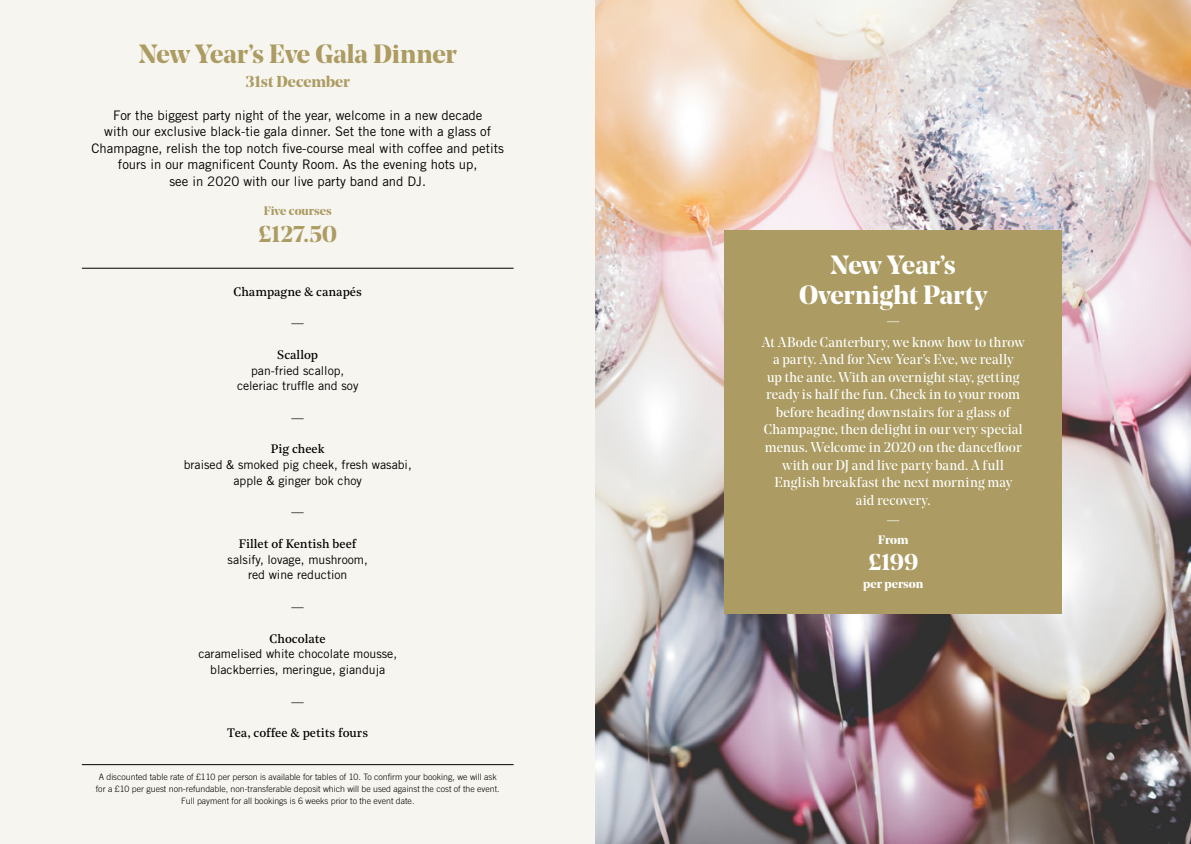
<style>
.page{position:relative;width:1191px;height:844px;background:#fff}
.page>*{position:absolute;margin:0;border:0;box-sizing:border-box;transform-origin:0 0}
.t1{font:700 26.25px/29.8px "Noe Display";letter-spacing:-.005em;color:#fff;text-align:center}
.t2{font:700 26.25px "Noe Display";letter-spacing:-.01em;color:#ac9c63}
.t3{font:700 22.75px "Noe Display";color:#ac9c63}
.t4{font:700 22.75px "Noe Display";color:#fff}
.t5{font:700 15.75px "Noe Display";color:#ac9c63}
.t6{font:14px/17.5px "Noe Display";letter-spacing:.01em;color:#fff;text-align:center}
.t7{font:13.12px/16.6px "Trade Gothic LT Std";color:#000;text-align:center}
.t8{font:12.25px/15.8px "Trade Gothic LT Std";color:#000;text-align:center}
.t9{font:12.25px "Noe Text";color:#000}
.t10{font:700 12.25px "Noe Display";letter-spacing:-.005em;color:#fff}
.t11{font:700 12.25px "Noe Display";color:#ac9c63}
.t12{font:12.25px "Trade Gothic LT Std";color:#fff}
.t13{font:300 8.75px/12.2px "Trade Gothic LT Std";color:#000;text-align:center}
</style>
<div class="page">
<div style="left:0;top:0;width:595px;height:843px;background:#f7f5ef"></div>
<img style="left:595px;top:0;width:596px;height:843px">
<div style="left:724px;top:230px;width:338px;height:383px;background:#ac9c63"></div>
<hr style="left:82px;top:764px;width:431px;height:1px;background:#000">
<hr style="left:82px;top:268px;width:431px;height:1px;background:#000">
<h1 class="t2" style="left:139px;top:37px;width:319px">New Year’s Eve Gala Dinner</h1>
<p class="t5" style="left:245px;top:71px;width:106px">31st December</p>
<p class="t7" style="left:91px;top:106px;width:414px">For the biggest party night of the year, welcome in a new decade<br>with our exclusive black-tie gala dinner. Set the tone with a glass of Champagne, relish the top notch five-course meal with coffee and petits fours in our magnificent County Room. As the evening hots up,<br>see in 2020 with our live party band and DJ.</p>
<p class="t11" style="left:264px;top:203px;width:69px">Five courses</p>
<h2 class="t3" style="left:258px;top:219px;width:81px">£127.50</h2>
<p class="t9" style="left:233px;top:282px;width:130px">Champagne &amp; canapés</p>
<p class="t8" style="left:292px;top:315px;width:14px">—</p>
<p class="t9" style="left:277px;top:345px;width:42px">Scallop</p>
<p class="t8" style="left:237px;top:362px;width:123px">pan-fried scallop, celeriac truffle and soy</p>
<p class="t8" style="left:292px;top:409px;width:14px">—</p>
<p class="t9" style="left:271px;top:440px;width:55px">Pig cheek</p>
<p class="t8" style="left:184px;top:456px;width:229px">braised &amp; smoked pig cheek, fresh wasabi, apple &amp; ginger bok choy</p>
<p class="t8" style="left:292px;top:504px;width:14px">—</p>
<p class="t9" style="left:239px;top:534px;width:119px">Fillet of Kentish beef</p>
<p class="t8" style="left:228px;top:551px;width:142px">salsify, lovage, mushroom, red wine reduction</p>
<p class="t8" style="left:292px;top:598px;width:14px">—</p>
<p class="t9" style="left:270px;top:629px;width:58px">Chocolate</p>
<p class="t8" style="left:198px;top:645px;width:200px">caramelised white chocolate mousse, blackberries, meringue, gianduja</p>
<p class="t8" style="left:292px;top:693px;width:14px">—</p>
<p class="t9" style="left:227px;top:723px;width:142px">Tea, coffee &amp; petits fours</p>
<p class="t13" style="left:96px;top:770px;width:405px">A discounted table rate of £110 per person is available for tables of 10. To confirm your booking, we will ask for a £10 per guest non-refundable, non-transferable deposit which will be used against the cost of the event.<br>Full payment for all bookings is 6 weeks prior to the event date.</p>
<h1 class="t1" style="left:799px;top:250px;width:190px">New Year’s<br>Overnight Party</h1>
<p class="t12" style="left:887px;top:313px;width:14px">—</p>
<p class="t6" style="left:762px;top:333px;width:264px">At ABode Canterbury, we know how to throw a party. And for New Year’s Eve, we really<br>up the ante. With an overnight stay, getting ready is half the fun. Check in to your room before heading downstairs for a glass of Champagne, then delight in our very special menus. Welcome in 2020 on the dancefloor with our DJ and live party band. A full English breakfast the next morning may<br>aid recovery.</p>
<p class="t12" style="left:887px;top:512px;width:14px">—</p>
<p class="t10" style="left:878px;top:531px;width:32px">From</p>
<h2 class="t4" style="left:868px;top:547px;width:52px">£199</h2>
<p class="t10" style="left:863px;top:575px;width:61px">per person</p>
</div>
